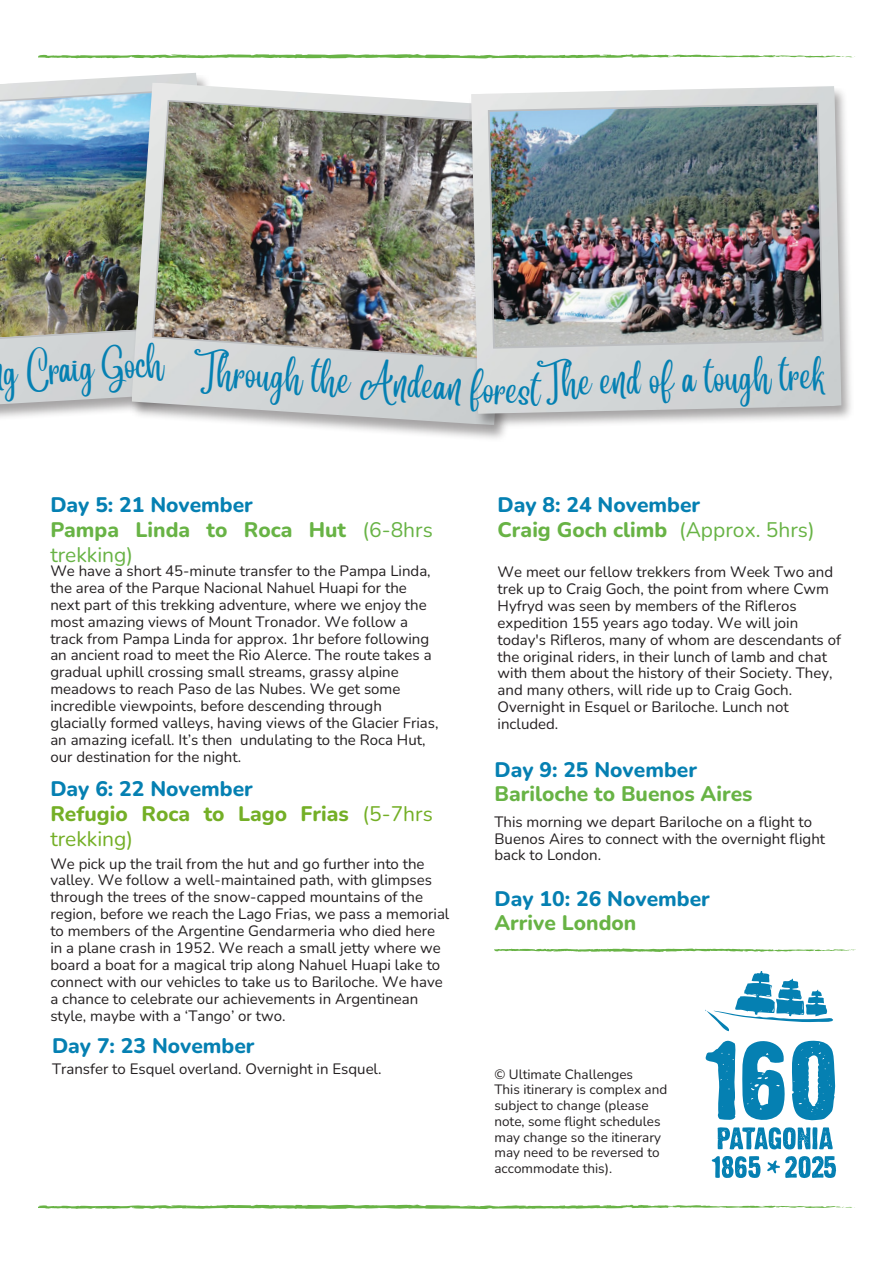
<style>
.page{position:relative;width:894px;height:1264px;background:#fff}
.page>*{position:absolute;margin:0;border:0;box-sizing:border-box;transform-origin:0 0}
.t1{font:31.5px "Angelina";color:#0580b2}
.t2{font:800 21px/24.8px "Nunito";color:#68b345}
.t3{font:800 21px/24.8px "Nunito";color:#0580b2}
.t4{font:800 21px/24.8px "Nunito";color:#74af26}
.t5{font:21px "Nunito";color:#68b345}
.t6{font:15px/16.8px "Nunito";color:#231f20}
.t7{font:13.5px/15.8px "Nunito";color:#231f20}
.s1{color:#0580b2}
.s2{font-weight:400}
.s3{color:#68b345}
</style>
<div class="page">
<svg style="left:38px;top:54px;width:817px;height:4px"></svg>
<svg style="left:38px;top:1204px;width:817px;height:4px"></svg>
<svg style="left:494px;top:948px;width:361px;height:3px"></svg>
<svg style="left:705px;top:971px;width:130px;height:207px"></svg>
<img style="left:0;top:90px;width:130px;height:249px">
<img style="left:130px;top:82px;width:375px;height:357px">
<img style="left:131px;top:82px;width:374px;height:343px">
<img style="left:152px;top:100px;width:317px;height:259px">
<img style="left:469px;top:86px;width:382px;height:343px">
<img style="left:471px;top:86px;width:370px;height:328px">
<img style="left:487px;top:103px;width:336px;height:245px">
<h3 class="t1" style="left:5px;top:365px;width:161px;rotate:-3deg">g Craig Goch</h3>
<p class="t1" style="left:193px;top:366px;width:349px;rotate:3deg">Through the Andean forest</p>
<p class="t1" style="left:537px;top:375px;width:289px;rotate:-1deg">The end of a tough trek</p>
<p class="t2" style="left:50px;top:493px;width:384px"><span class="s1">Day 5: 21 November<br></span>Pampa Linda to Roca Hut <span class="s2">(6-8hrs trekking)</span></p>
<p class="t6" style="left:50px;top:562px;width:389px">We have a short 45-minute transfer to the Pampa Linda, the area of the Parque Nacional Nahuel Huapi for the next part of this trekking adventure, where we enjoy the most amazing views of Mount Tronador. We follow a track from Pampa Linda for approx. 1hr before following an ancient road to meet the Rio Alerce. The route takes a gradual uphill crossing small streams, grassy alpine meadows to reach Paso de las Nubes. We get some incredible viewpoints, before descending through glacially formed valleys, having views of the Glacier Frias, an amazing icefall. It’s then undulating to the Roca Hut, our destination for the night.</p>
<h1 class="t4" style="left:50px;top:777px;width:384px"><span class="s1">Day 6: 22 November<br></span>Refugio Roca to Lago Frias <span class="s2">(5-7hrs trekking)</span></h1>
<h1 class="t6" style="left:50px;top:855px;width:400px">We pick up the trail from the hut and go further into the valley. We follow a well-maintained path, with glimpses through the trees of the snow-capped mountains of the region, before we reach the Lago Frias, we pass a memorial to members of the Argentine Gendarmeria who died here in a plane crash in 1952. We reach a small jetty where we board a boat for a magical trip along Nahuel Huapi lake to connect with our vehicles to take us to Bariloche. We have a chance to celebrate our achievements in Argentinean style, maybe with a ‘Tango’ or two.</h1>
<p class="t3" style="left:52px;top:1034px;width:204px">Day 7: 23 November</p>
<p class="t6" style="left:52px;top:1060px;width:331px">Transfer to Esquel overland. Overnight in Esquel.</p>
<p class="t3" style="left:497px;top:493px;width:204px">Day 8: 24 November<br><span class="s3">Craig Goch climb</span></p>
<h3 class="t5" style="left:678px;top:515px;width:137px">(Approx. 5hrs)</h3>
<p class="t6" style="left:497px;top:564px;width:345px">We meet our fellow trekkers from Week Two and trek up to Craig Goch, the point from where Cwm Hyfryd was seen by members of the Rifleros expedition 155 years ago today. We will join today's Rifleros, many of whom are descendants of the original riders, in their lunch of lamb and chat with them about the history of their Society. They, and many others, will ride up to Craig Goch.<br>Overnight in Esquel or Bariloche. Lunch not included.</p>
<h3 class="t2" style="left:494px;top:757px;width:259px"><span class="s1">Day 9: 25 November<br></span>Bariloche to Buenos Aires</h3>
<p class="t6" style="left:494px;top:813px;width:332px">This morning we depart Bariloche on a flight to<br>Buenos Aires to connect with the overnight flight back to London.</p>
<p class="t3" style="left:494px;top:886px;width:217px">Day 10: 26 November<br><span class="s3">Arrive London</span></p>
<p class="t7" style="left:494px;top:1066px;width:140px">© Ultimate Challenges</p>
<h2 class="t7" style="left:494px;top:1081px;width:174px">This itinerary is complex and subject to change (please note, some flight schedules may change so the itinerary may need to be reversed to accommodate this).</h2>
</div>
